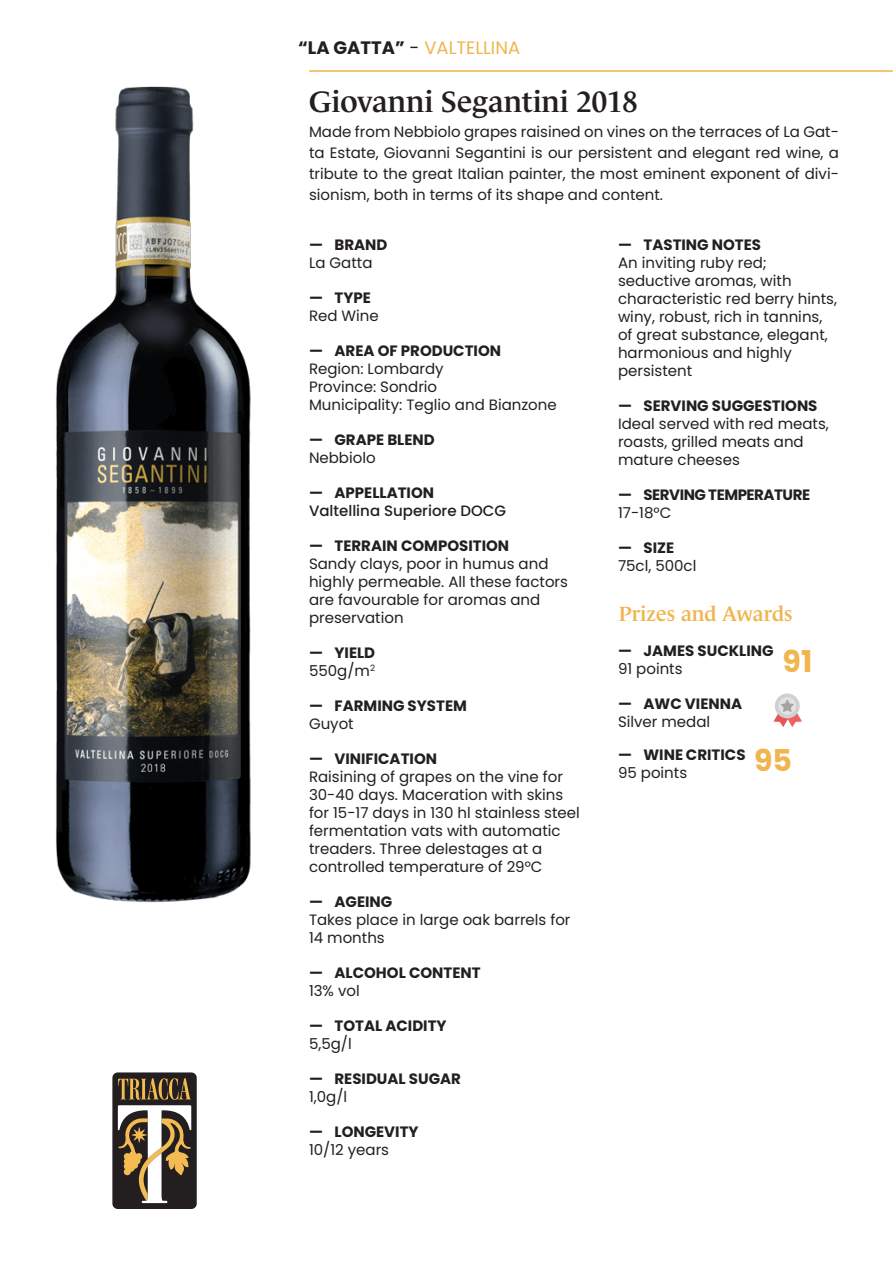
<style>
.page{position:relative;width:893px;height:1263px;background:#fff}
.page>*{position:absolute;margin:0;border:0;box-sizing:border-box;transform-origin:0 0}
.Titolo_nome_vino{font:600 30px "Le Monde Journal Std";color:#231f20}
.t1{font:700 30px "Poppins";color:#f0b54d}
.Titolo_premi{font:600 21px "Le Monde Journal Std";color:#f0b54d}
.Testi_tecnici{font:18px "Poppins";color:#f0b54d}
.Testi_tecnici-2{font:15px/18px "Poppins";color:#231f20}
.t2{font:700 15px "Poppins";color:#231f20}
.Testo_introduzione{font:15px/21px "Poppins";color:#231f20;text-align:justify}
.t3{font:500 15px/18px "Poppins";color:#231f20}
.t4{font:700 15px "Poppins";letter-spacing:-.03em;color:#231f20}
.s1{font-weight:700;color:#231f20}
.s2{color:#231f20}
.s3{font-weight:700}
</style>
<div class="page">
<div style="left:112px;top:1072px;width:85px;height:137px;background:#231f20;border-radius:5px"></div>
<svg style="left:118px;top:1078px;width:73px;height:125px"></svg>
<img style="left:56px;top:86px;width:195px;height:817px">
<hr style="left:309px;top:71px;width:584px;height:1px;background:#f0b54d">
<div style="left:775px;top:693px;width:25px;height:25px;background:#d0d0d0;border-radius:50%"></div>
<div style="left:778px;top:697px;width:18px;height:18px;background:#e3e2e2;border-radius:50%"></div>
<svg style="left:773px;top:700px;width:29px;height:27px"></svg>
<p class="Testi_tecnici" style="left:298px;top:37px;width:224px"><span class="s1">“LA GATTA”</span> <span class="s2">-</span> VALTELLINA</p>
<p class="Titolo_nome_vino" style="left:309px;top:85px;width:330px">Giovanni Segantini 2018</p>
<p class="Testo_introduzione" style="left:309px;top:121px;width:531px">Made from Nebbiolo grapes raisined on vines on the terraces of La Gat&shy;ta Estate, Giovanni Segantini is our persistent and elegant red wine, a tribute to the great Italian painter, the most eminent exponent of divi&shy;sionism, both in terms of its shape and content.</p>
<p class="t2" style="left:309px;top:236px;width:80px">— BRAND</p>
<p class="Testi_tecnici-2" style="left:309px;top:254px;width:65px">La Gatta</p>
<p class="t2" style="left:309px;top:289px;width:63px">— TYPE</p>
<p class="Testi_tecnici-2" style="left:309px;top:307px;width:71px">Red Wine</p>
<p class="t2" style="left:309px;top:342px;width:194px">— AREA OF PRODUCTION</p>
<p class="Testi_tecnici-2" style="left:309px;top:360px;width:249px">Region: Lombardy<br>Province: Sondrio<br>Municipality: Teglio and Bianzone</p>
<p class="t2" style="left:309px;top:431px;width:127px">— GRAPE BLEND</p>
<p class="Testi_tecnici-2" style="left:309px;top:449px;width:68px">Nebbiolo</p>
<p class="t3" style="left:309px;top:484px;width:199px"><span class="s3">— APPELLATION<br></span>Valtellina Superiore DOCG</p>
<p class="t2" style="left:309px;top:537px;width:202px">— TERRAIN COMPOSITION</p>
<p class="Testi_tecnici-2" style="left:309px;top:555px;width:261px">Sandy clays, poor in humus and highly permeable. All these factors are favourable for aromas and preservation</p>
<p class="t2" style="left:309px;top:644px;width:68px">— YIELD</p>
<p class="Testi_tecnici-2" style="left:309px;top:662px;width:68px">550g/m<sup>2</sup></p>
<p class="t2" style="left:309px;top:697px;width:159px">— FARMING SYSTEM</p>
<p class="Testi_tecnici-2" style="left:309px;top:715px;width:46px">Guyot</p>
<p class="t2" style="left:309px;top:750px;width:130px">— VINIFICATION</p>
<p class="Testi_tecnici-2" style="left:309px;top:768px;width:272px">Raisining of grapes on the vine for 30-40 days. Maceration with skins for 15-17 days in 130 hl stainless steel fermentation vats with automatic treaders. Three delestages at a controlled temperature of 29°C</p>
<p class="t2" style="left:309px;top:893px;width:85px">— AGEING</p>
<p class="Testi_tecnici-2" style="left:309px;top:911px;width:263px">Takes place in large oak barrels for<br>14 months</p>
<p class="t2" style="left:309px;top:964px;width:173px">— ALCOHOL CONTENT</p>
<p class="Testi_tecnici-2" style="left:309px;top:982px;width:52px">13% vol</p>
<p class="t2" style="left:309px;top:1017px;width:139px">— TOTAL ACIDITY</p>
<p class="Testi_tecnici-2" style="left:309px;top:1035px;width:44px">5,5g/l</p>
<p class="t2" style="left:309px;top:1070px;width:153px">— RESIDUAL SUGAR</p>
<p class="Testi_tecnici-2" style="left:309px;top:1088px;width:40px">1,0g/l</p>
<p class="t2" style="left:309px;top:1123px;width:111px">— LONGEVITY</p>
<p class="Testi_tecnici-2" style="left:309px;top:1141px;width:82px">10/12 years</p>
<p class="t2" style="left:618px;top:236px;width:145px">— TASTING NOTES</p>
<p class="Testi_tecnici-2" style="left:618px;top:254px;width:221px">An inviting ruby red; seductive aromas, with characteristic red berry hints, winy, robust, rich in tannins, of great substance, elegant, harmonious and highly persistent</p>
<p class="t2" style="left:618px;top:397px;width:201px">— SERVING SUGGESTIONS</p>
<p class="Testi_tecnici-2" style="left:618px;top:415px;width:212px">Ideal served with red meats, roasts, grilled meats and mature cheeses</p>
<p class="t4" style="left:618px;top:486px;width:194px">— SERVING TEMPERATURE</p>
<p class="Testi_tecnici-2" style="left:618px;top:504px;width:55px">17-18°C</p>
<p class="t2" style="left:618px;top:539px;width:58px">— SIZE</p>
<p class="Testi_tecnici-2" style="left:618px;top:557px;width:80px">75cl, 500cl</p>
<p class="Titolo_premi" style="left:619px;top:602px;width:175px">Prizes and Awards</p>
<p class="t2" style="left:618px;top:642px;width:157px">— JAMES SUCKLING</p>
<p class="Testi_tecnici-2" style="left:618px;top:660px;width:66px">91 points</p>
<p class="t1" style="left:783px;top:644px;width:31px">91</p>
<p class="t2" style="left:618px;top:695px;width:126px">— AWC VIENNA</p>
<p class="Testi_tecnici-2" style="left:618px;top:713px;width:94px">Silver medal</p>
<p class="t2" style="left:618px;top:746px;width:129px">— WINE CRITICS</p>
<p class="Testi_tecnici-2" style="left:618px;top:764px;width:71px">95 points</p>
<p class="t1" style="left:754px;top:743px;width:39px">95</p>
</div>
